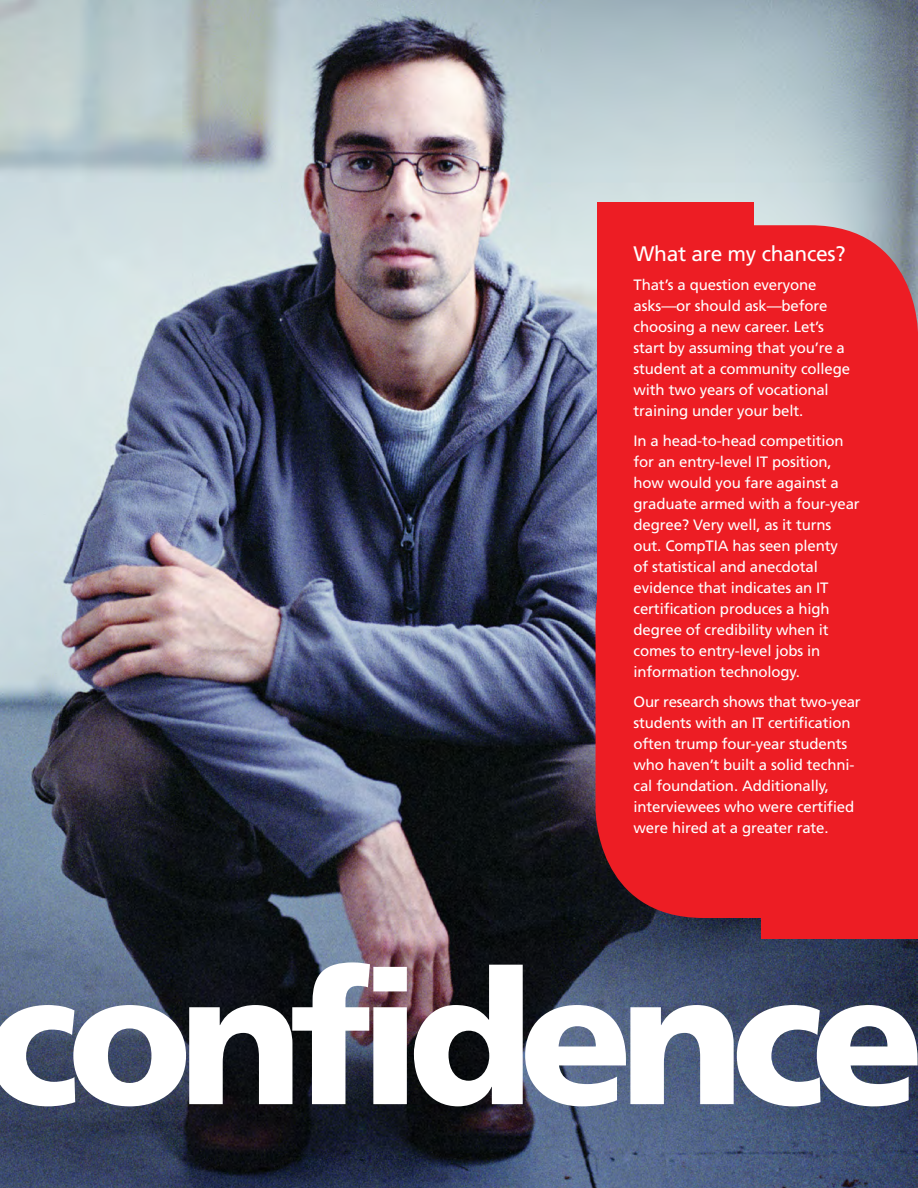
<style>
.page{position:relative;width:918px;height:1188px;background:#fff}
.page>*{position:absolute;margin:0;border:0;box-sizing:border-box;transform-origin:0 0}
.t1{font:900 186px "Frutiger";letter-spacing:-.07em;color:#fff}
.t2{font:21px "Frutiger";letter-spacing:-.015em;color:#fff}
.t3{font:15px/21px "Frutiger";letter-spacing:-.01em;color:#fff}
</style>
<div class="page">
<img style="left:0;top:0;width:918px;height:1188px">
<div style="left:596px;top:512px;width:322px;height:406px;background:#ed1d24;border-radius:108px"></div>
<div style="left:640px;top:225px;width:278px;height:512px;background:#ed1d24;border-radius:108px"></div>
<div style="left:597px;top:202px;width:156px;height:462px;background:#ed1d24"></div>
<div style="left:762px;top:574px;width:156px;height:365px;background:#ed1d24"></div>
<h2 class="t2" style="left:634px;top:241px;width:214px">What are my chances?</h2>
<p class="t3" style="left:634px;top:274px;width:218px">That’s a question everyone asks—or should ask—before choosing a new career. Let’s start by assuming that you’re a student at a community college with two years of vocational training under your belt.</p>
<p class="t3" style="left:634px;top:430px;width:228px">In a head-to-head competition for an entry-level IT position, how would you fare against a graduate armed with a four-year degree? Very well, as it turns out. CompTIA has seen plenty<br>of statistical and anecdotal evidence that indicates an IT certification produces a high degree of credibility when it comes to entry-level jobs in information technology.</p>
<p class="t3" style="left:634px;top:691px;width:229px">Our research shows that two-year students with an IT certification often trump four-year students who haven’t built a solid techni&shy;cal foundation. Additionally, interviewees who were certified were hired at a greater rate.</p>
<h1 class="t1" style="left:-14px;top:927px;width:940px">confidence</h1>
</div>
